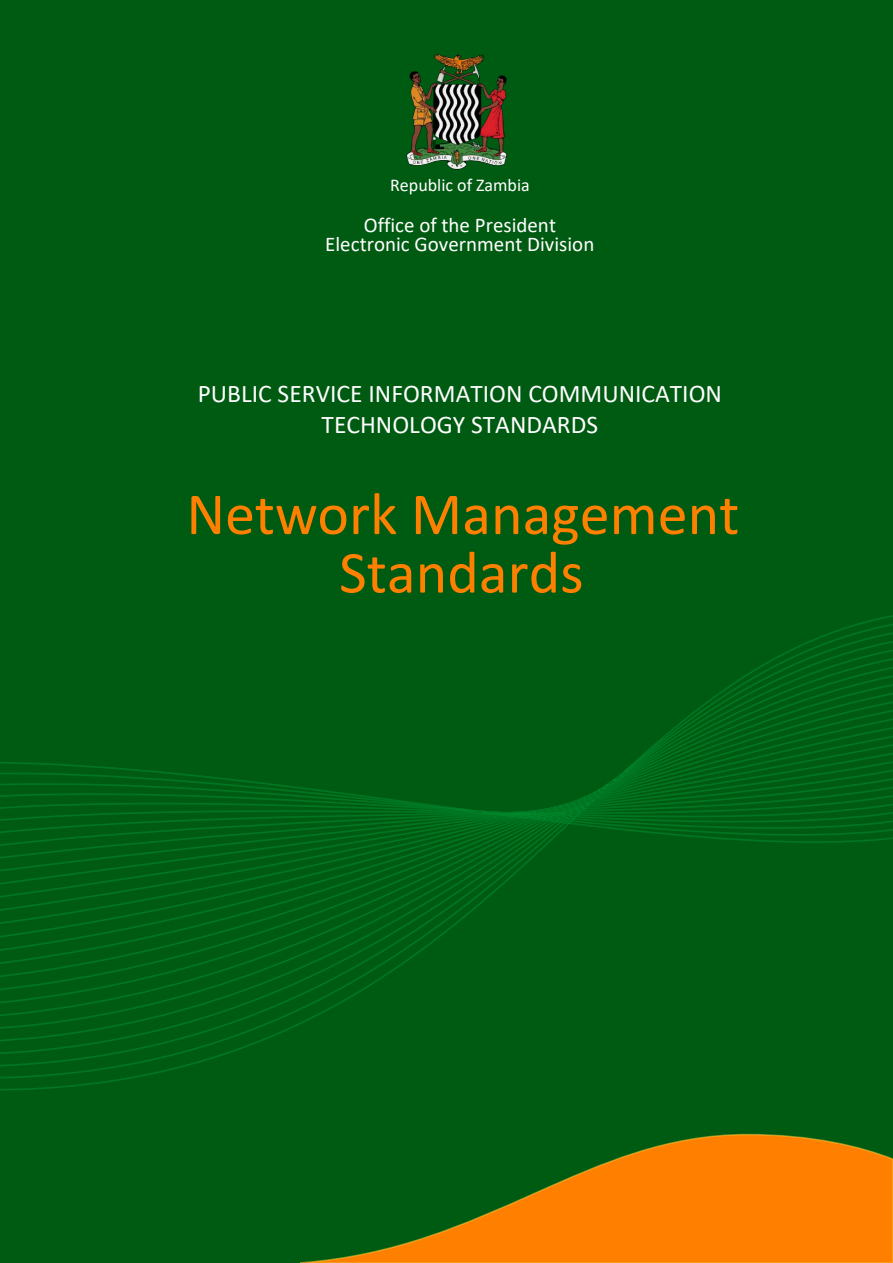
<style>
.page{position:relative;width:893px;height:1263px;background:#005b12}
.page>*{position:absolute;margin:0;border:0;box-sizing:border-box;transform-origin:0 0}
.t1{font:60px/58.5px "Calibri";color:#ff8000;text-align:center}
.t2{font:25.5px/31.2px "Calibri";color:#fff;text-align:center}
.t3{font:21px/19px "Calibri";color:#fff;text-align:center}
.t4{font:18px "Calibri";color:#fff}
</style>
<div class="page">
<svg style="left:0;top:871px;width:518px;height:158px"></svg>
<svg style="left:0;top:615px;width:893px;height:256px"></svg>
<img style="left:407px;top:54px;width:99px;height:115px">
<svg style="left:300px;top:1134px;width:593px;height:129px"></svg>
<p class="t4" style="left:390px;top:177px;width:141px">Republic of Zambia</p>
<p class="t3" style="left:325px;top:217px;width:271px">Office of the President<br>Electronic Government Division</p>
<p class="t2" style="left:198px;top:380px;width:526px">PUBLIC SERVICE INFORMATION COMMUNICATION<br>TECHNOLOGY STANDARDS</p>
<h1 class="t1" style="left:186px;top:490px;width:554px">Network Management<br>Standards</h1>
</div>
